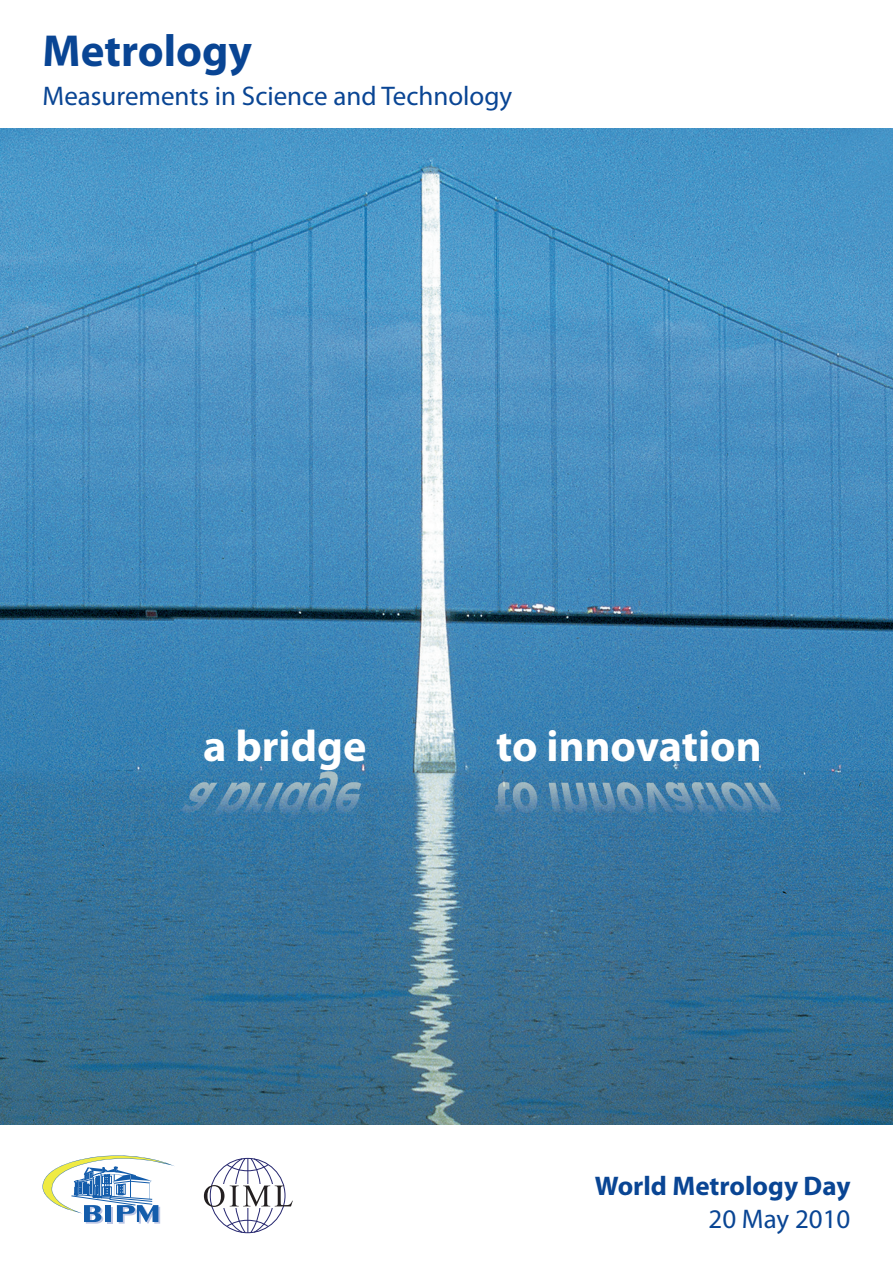
<style>
.page{position:relative;width:893px;height:1263px;background:#fff}
.page>*{position:absolute;margin:0;border:0;box-sizing:border-box;transform-origin:0 0}
.t1{font:700 45px "Myriad Pro";color:#094594}
.t2{font:700 44.25px "Myriad Pro";color:#fff}
.t3{font:27px "Myriad Pro";color:#094594}
.t4{font:700 27px "Myriad Pro";color:#094594}
</style>
<div class="page">
<svg style="left:43px;top:1155px;width:131px;height:68px"></svg>
<svg style="left:204px;top:1157px;width:89px;height:76px"></svg>
<img style="left:0;top:128px;width:893px;height:996px">
<h1 class="t1" style="left:43px;top:21px;width:211px">Metrology</h1>
<p class="t3" style="left:43px;top:79px;width:471px">Measurements in Science and Technology</p>
<h2 class="t2" style="left:203px;top:718px;width:165px">a bridge</h2>
<h2 class="t2" style="left:496px;top:718px;width:267px">to innovation</h2>
<p class="t4" style="left:595px;top:1168px;width:257px">World Metrology Day</p>
<p class="t3" style="left:708px;top:1202px;width:143px">20 May 2010</p>
</div>
